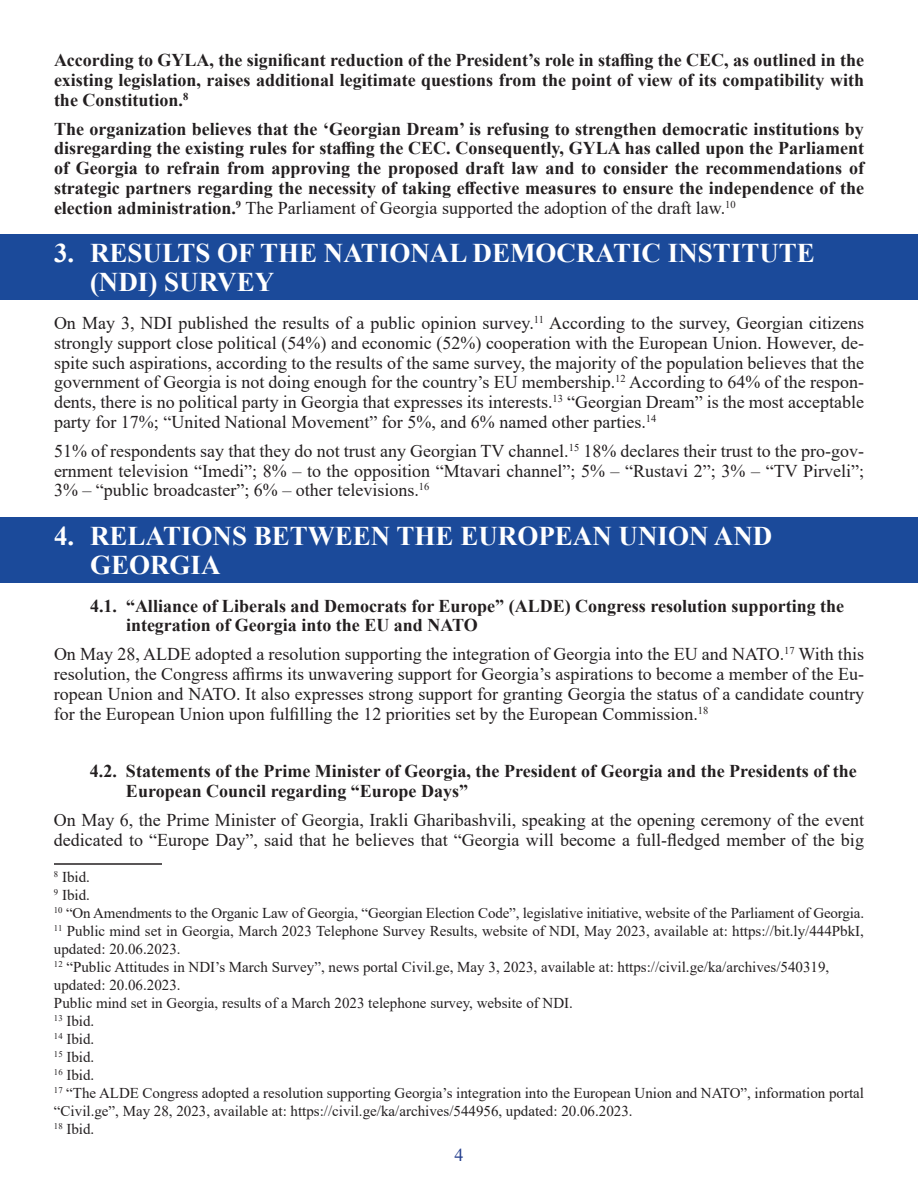
<style>
.page{position:relative;width:918px;height:1188px;background:#fff}
.page>*{position:absolute;margin:0;border:0;box-sizing:border-box;transform-origin:0 0}
.List_Paragraph{font:700 27px/29.7px "Times New Roman";color:#fff}
.t1{font:18px/19.8px "Times New Roman";color:#231f20;text-align:justify}
.List_Paragraph-2{font:700 18px/19.8px "Times New Roman";color:#231f20;text-align:justify}
.t2{font:18px "Times New Roman";color:#253f8e}
.t3{font:15px/18px "Times New Roman";color:#231f20}
.s1{font-weight:400}
</style>
<div class="page">
<hr style="left:54px;top:863px;width:108px;height:2px;background:#231f20">
<div style="left:0;top:234px;width:918px;height:66px;background:#1b4a9a"></div>
<div style="left:0;top:518px;width:918px;height:66px;background:#1b4a9a"></div>
<p class="List_Paragraph-2" style="left:54px;top:50px;width:812px">According to GYLA, the significant reduction of the President’s role in staffing the CEC, as outlined in the existing legislation, raises additional legitimate questions from the point of view of its compatibility with the Constitution.<sup>8</sup></p>
<p class="List_Paragraph-2" style="left:54px;top:118px;width:812px">The organization believes that the ‘Georgian Dream’ is refusing to strengthen democratic institutions by disregarding the existing rules for staffing the CEC. Consequently, GYLA has called upon the Parliament of Georgia to refrain from approving the proposed draft law and to consider the recommendations of strategic partners regarding the necessity of taking effective measures to ensure the independence of the election administration.<sup>9</sup> <span class="s1">The Parliament of Georgia supported the adoption of the draft law.</span><sup>10</sup></p>
<p class="List_Paragraph" style="left:90px;top:237px;width:726px;text-indent:-36px">3. RESULTS OF THE NATIONAL DEMOCRATIC INSTITUTE (NDI) SURVEY</p>
<p class="t1" style="left:54px;top:312px;width:812px">On May 3, NDI published the results of a public opinion survey.<sup>11</sup> According to the survey, Georgian citizens strongly support close political (54%) and economic (52%) cooperation with the European Union. However, de&shy;spite such aspirations, according to the results of the same survey, the majority of the population believes that the government of Georgia is not doing enough for the country’s EU membership.<sup>12</sup> According to 64% of the respon&shy;dents, there is no political party in Georgia that expresses its interests.<sup>13</sup> “Georgian Dream” is the most acceptable party for 17%; “United National Movement” for 5%, and 6% named other parties.<sup>14</sup></p>
<p class="t1" style="left:54px;top:440px;width:812px">51% of respondents say that they do not trust any Georgian TV channel.<sup>15</sup> 18% declares their trust to the pro-gov&shy;ernment television “Imedi”; 8% – to the opposition “Mtavari channel”; 5% – “Rustavi 2”; 3% – “TV Pirveli”; 3% – “public broadcaster”; 6% – other televisions.<sup>16</sup></p>
<p class="List_Paragraph" style="left:90px;top:520px;width:684px;text-indent:-36px">4. RELATIONS BETWEEN THE EUROPEAN UNION AND<br>GEORGIA</p>
<p class="List_Paragraph-2" style="left:126px;top:595px;width:720px;text-indent:-36px">4.1. “Alliance of Liberals and Democrats for Europe” (ALDE) Congress resolution supporting the integration of Georgia into the EU and NATO</p>
<p class="t1" style="left:54px;top:644px;width:812px">On May 28, ALDE adopted a resolution supporting the integration of Georgia into the EU and NATO.<sup>17</sup> With this resolution, the Congress affirms its unwavering support for Georgia’s aspirations to become a member of the Eu&shy;ropean Union and NATO. It also expresses strong support for granting Georgia the status of a candidate country for the European Union upon fulfilling the 12 priorities set by the European Commission.<sup>18</sup></p>
<p class="List_Paragraph-2" style="left:126px;top:761px;width:732px;text-indent:-36px">4.2. Statements of the Prime Minister of Georgia, the President of Georgia and the Presidents of the<br>European Council regarding “Europe Days”</p>
<p class="t1" style="left:54px;top:809px;width:812px">On May 6, the Prime Minister of Georgia, Irakli Gharibashvili, speaking at the opening ceremony of the event dedicated to “Europe Day”, said that he believes that “Georgia will become a full-fledged member of the big</p>
<p class="t3" style="left:54px;top:868px;width:38px"><sup>8</sup> Ibid.</p>
<p class="t3" style="left:54px;top:886px;width:38px"><sup>9</sup> Ibid.</p>
<p class="t3" style="left:54px;top:904px;width:812px"><sup>10</sup> “On Amendments to the Organic Law of Georgia, “Georgian Election Code”, legislative initiative, website of the Parliament of Georgia.</p>
<p class="t3" style="left:54px;top:922px;width:811px"><sup>11</sup> Public mind set in Georgia, March 2023 Telephone Survey Results, website of NDI, May 2023, available at: https://bit.ly/444PbkI, updated: 20.06.2023.</p>
<p class="t3" style="left:54px;top:958px;width:777px"><sup>12</sup> “Public Attitudes in NDI’s March Survey”, news portal Civil.ge, May 3, 2023, available at: https://civil.ge/ka/archives/540319, updated: 20.06.2023.<br>Public mind set in Georgia, results of a March 2023 telephone survey, website of NDI.</p>
<p class="t3" style="left:54px;top:1012px;width:42px"><sup>13</sup> Ibid.</p>
<p class="t3" style="left:54px;top:1030px;width:42px"><sup>14</sup> Ibid.</p>
<p class="t3" style="left:54px;top:1048px;width:42px"><sup>15</sup> Ibid.</p>
<p class="t3" style="left:54px;top:1066px;width:42px"><sup>16</sup> Ibid.</p>
<p class="t3" style="left:54px;top:1084px;width:812px"><sup>17</sup> “The ALDE Congress adopted a resolution supporting Georgia’s integration into the European Union and NATO”, information portal “Civil.ge”, May 28, 2023, available at: https://civil.ge/ka/archives/544956, updated: 20.06.2023.</p>
<p class="t3" style="left:54px;top:1120px;width:42px"><sup>18</sup> Ibid.</p>
<p class="t2" style="left:454px;top:1143px;width:10px">4</p>
</div>
